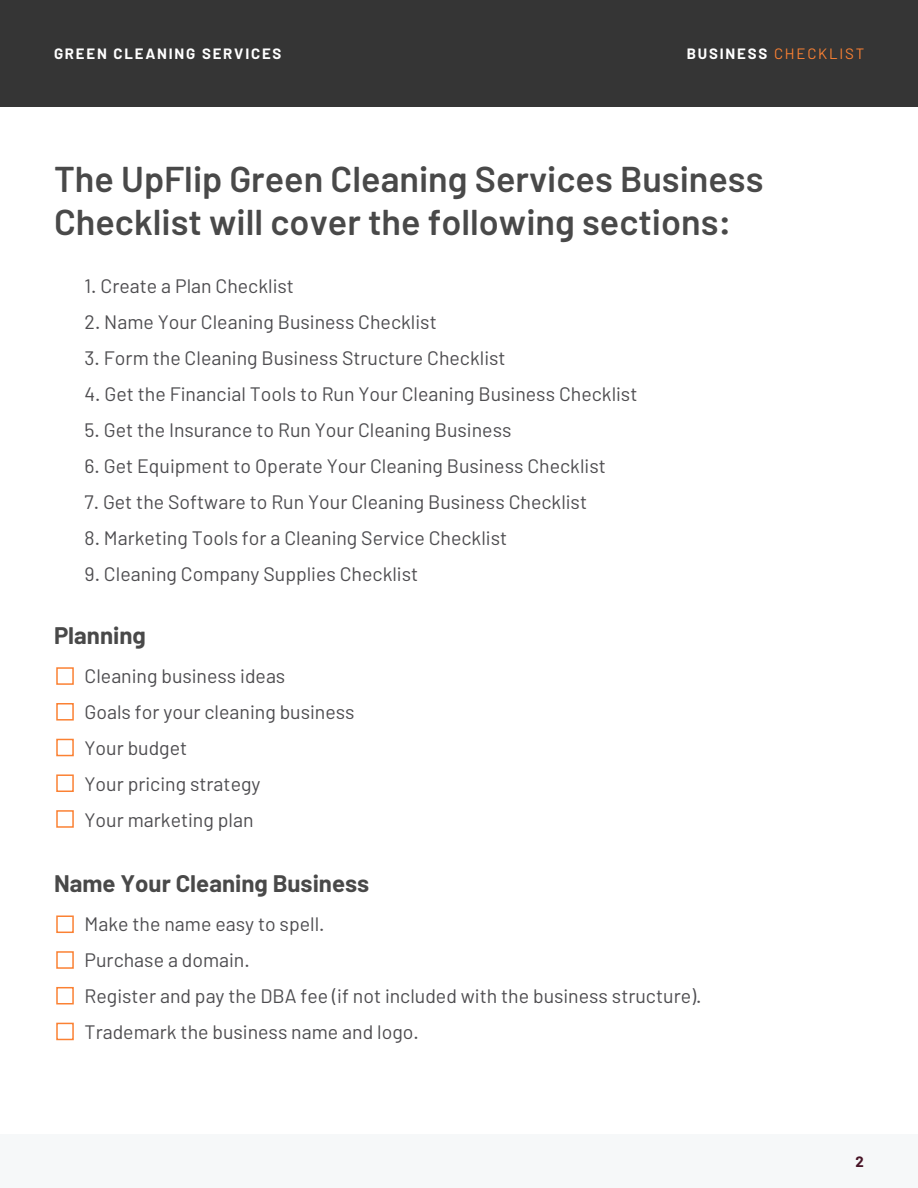
<style>
.page{position:relative;width:918px;height:1188px;background:#fff}
.page>*{position:absolute;margin:0;border:0;box-sizing:border-box;transform-origin:0 0}
.t1{font:600 36px/43.2px "Barlow";color:#494949}
.t2{font:700 24px "Barlow";color:#494949}
.t3{font:19.5px/36px "Barlow";color:#4e4d50}
.t4{font:700 15px "Barlow";letter-spacing:.12em;color:#fff}
.t5{font:15px "Barlow";letter-spacing:.12em;color:#fb8133}
.t6{font:700 15px "Barlow";color:#481527}
.s1{font-weight:700;color:#fff}
</style>
<div class="page">
<div style="left:0;top:1134px;width:918px;height:54px;background:#f6f8f9"></div>
<div style="left:0;top:0;width:918px;height:106px;background:#353535"></div>
<div style="left:56px;top:667px;width:18px;height:18px;border:2px solid #fb8133"></div>
<div style="left:56px;top:703px;width:18px;height:18px;border:2px solid #fb8133"></div>
<div style="left:56px;top:739px;width:18px;height:17px;border:2px solid #fb8133"></div>
<div style="left:56px;top:774px;width:18px;height:18px;border:2px solid #fb8133"></div>
<div style="left:56px;top:810px;width:18px;height:18px;border:2px solid #fb8133"></div>
<div style="left:56px;top:916px;width:18px;height:17px;border:2px solid #fb8133"></div>
<div style="left:56px;top:951px;width:18px;height:18px;border:2px solid #fb8133"></div>
<div style="left:56px;top:987px;width:18px;height:17px;border:2px solid #fb8133"></div>
<div style="left:56px;top:1023px;width:18px;height:17px;border:2px solid #fb8133"></div>
<p class="t4" style="left:54px;top:44px;width:229px">GREEN CLEANING SERVICES</p>
<p class="t5" style="left:687px;top:44px;width:179px"><span class="s1">BUSINESS</span> CHECKLIST</p>
<h1 class="t1" style="left:54px;top:157px;width:711px">The UpFlip Green Cleaning Services Business<br>Checklist will cover the following sections:</h1>
<p class="t3" style="left:85px;top:267px;width:211px">1. Create a Plan Checklist</p>
<p class="t3" style="left:85px;top:303px;width:354px">2. Name Your Cleaning Business Checklist</p>
<p class="t3" style="left:85px;top:339px;width:423px">3. Form the Cleaning Business Structure Checklist</p>
<p class="t3" style="left:85px;top:375px;width:554px">4. Get the Financial Tools to Run Your Cleaning Business Checklist</p>
<p class="t3" style="left:85px;top:411px;width:428px">5. Get the Insurance to Run Your Cleaning Business</p>
<p class="t3" style="left:85px;top:447px;width:523px">6. Get Equipment to Operate Your Cleaning Business Checklist</p>
<p class="t3" style="left:85px;top:483px;width:504px">7. Get the Software to Run Your Cleaning Business Checklist</p>
<p class="t3" style="left:85px;top:519px;width:424px">8. Marketing Tools for a Cleaning Service Checklist</p>
<p class="t3" style="left:85px;top:555px;width:335px">9. Cleaning Company Supplies Checklist</p>
<p class="t2" style="left:54px;top:621px;width:93px">Planning</p>
<p class="t3" style="left:85px;top:657px;width:272px">Cleaning business ideas<br>Goals for your cleaning business<br>Your budget<br>Your pricing strategy<br>Your marketing plan</p>
<p class="t2" style="left:54px;top:869px;width:317px">Name Your Cleaning Business</p>
<p class="t3" style="left:85px;top:905px;width:619px">Make the name easy to spell.<br>Purchase a domain.<br>Register and pay the DBA fee (if not included with the business structure).<br>Trademark the business name and logo.</p>
<p class="t6" style="left:856px;top:1153px;width:10px">2</p>
</div>
